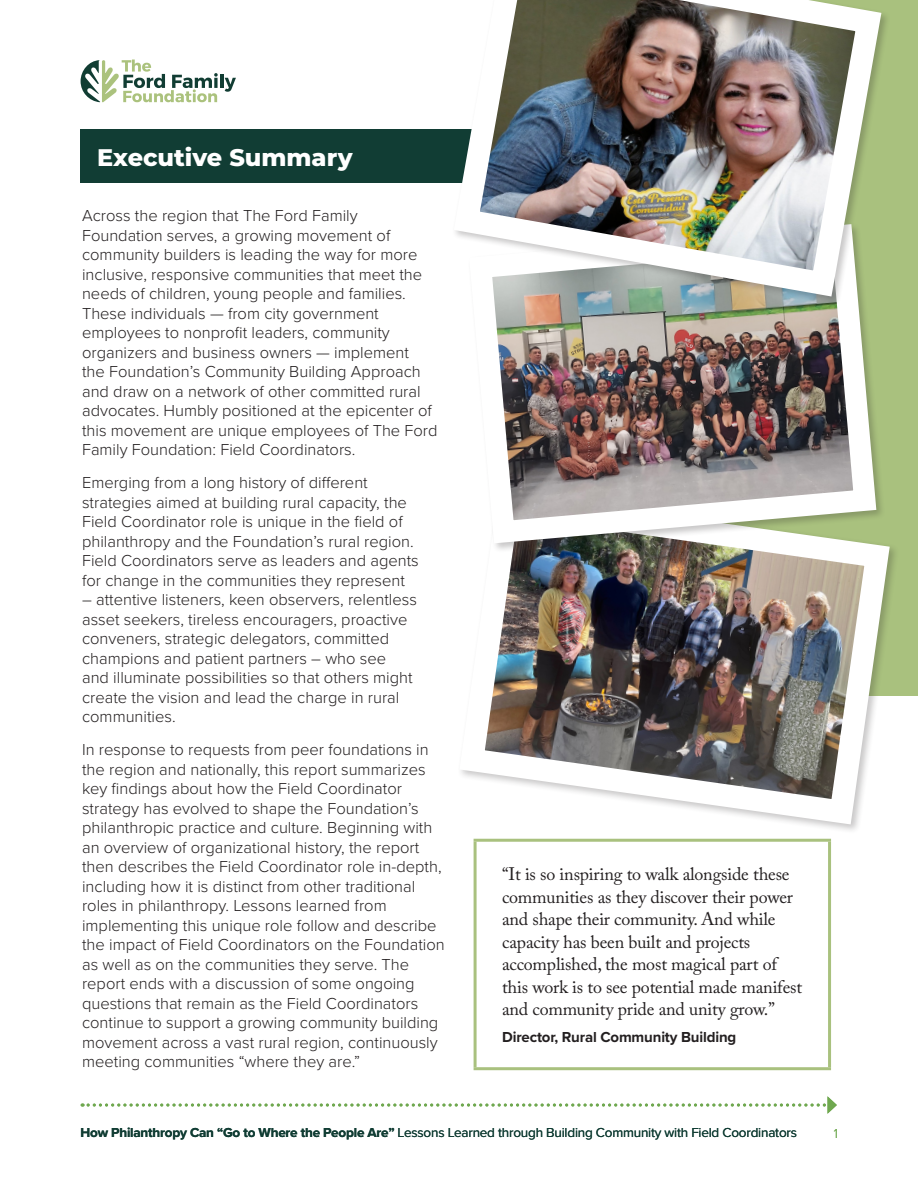
<style>
.page{position:relative;width:918px;height:1188px;background:#fff}
.page>*{position:absolute;margin:0;border:0;box-sizing:border-box;transform-origin:0 0}
.t1{font:800 24px "Montserrat";color:#fff}
.t2{font:18px/22.5px "Adobe Caslon Pro";letter-spacing:-.01em;color:#231f20}
.t3{font:300 16.5px/19.5px "Proxima Nova";color:#231f20}
.QuoteName{font:700 15px "Proxima Nova";letter-spacing:-.01em;color:#231f20}
.t4{font:13.5px "Proxima Nova";letter-spacing:-.015em;color:#113d34}
.t5{font:300 13.5px "Proxima Nova";color:#6fa84f}
.s1{font-weight:700}
</style>
<div class="page">
<div style="left:716px;top:0;width:202px;height:696px;background:#a9c17e"></div>
<div style="left:81px;top:129px;width:427px;height:53px;background:#113d34"></div>
<hr style="left:474px;top:839px;width:357px;height:3px;background:#a9c17e">
<hr style="left:474px;top:842px;width:3px;height:225px;background:#a9c17e">
<hr style="left:828px;top:842px;width:3px;height:225px;background:#a9c17e">
<hr style="left:474px;top:1067px;width:357px;height:3px;background:#a9c17e">
<img style="left:461px;top:546px;width:434px;height:285px">
<img style="left:461px;top:310px;width:427px;height:245px">
<img style="left:441px;top:0;width:446px;height:310px">
<hr style="left:220px;top:74px;width:4px;height:14px;background:#113d33">
<svg style="left:225px;top:78px;width:11px;height:14px"></svg>
<svg style="left:81px;top:60px;width:137px;height:42px"></svg>
<svg style="left:82px;top:1096px;width:755px;height:18px"></svg>
<h2 class="t1" style="left:97px;top:141px;width:257px">Executive Summary</h2>
<h3 class="t3" style="left:82px;top:205px;width:357px">Across the region that The Ford Family Foundation serves, a growing movement of community builders is leading the way for more inclusive, responsive communities that meet the needs of children, young people and families.<br>These individuals — from city government employees to nonprofit leaders, community organizers and business owners — implement<br>the Foundation’s Community Building Approach and draw on a network of other committed rural advocates. Humbly positioned at the epicenter of this movement are unique employees of The Ford Family Foundation: Field Coordinators.</h3>
<h3 class="t3" style="left:82px;top:472px;width:338px">Emerging from a long history of different strategies aimed at building rural capacity, the Field Coordinator role is unique in the field of philanthropy and the Foundation’s rural region.<br>Field Coordinators serve as leaders and agents for change in the communities they represent</h3>
<h3 class="t3" style="left:82px;top:589px;width:336px">– attentive listeners, keen observers, relentless asset seekers, tireless encouragers, proactive conveners, strategic delegators, committed champions and patient partners – who see and illuminate possibilities so that others might create the vision and lead the charge in rural communities.</h3>
<h3 class="t3" style="left:82px;top:739px;width:364px">In response to requests from peer foundations in the region and nationally, this report summarizes key findings about how the Field Coordinator strategy has evolved to shape the Foundation’s philanthropic practice and culture. Beginning with an overview of organizational history, the report then describes the Field Coordinator role in-depth, including how it is distinct from other traditional roles in philanthropy. Lessons learned from implementing this unique role follow and describe the impact of Field Coordinators on the Foundation as well as on the communities they serve. The report ends with a discussion of some ongoing questions that remain as the Field Coordinators continue to support a growing community building movement across a vast rural region, continuously meeting communities “where they are.”</h3>
<p class="t2" style="left:502px;top:863px;width:302px">“It is so inspiring to walk alongside these communities as they discover their power and shape their community. And while capacity has been built and projects accomplished, the most magical part of this work is to see potential made manifest and community pride and unity grow.”</p>
<h2 class="QuoteName" style="left:502px;top:1026px;width:236px">Director, Rural Community Building</h2>
<h1 class="t4" style="left:81px;top:1123px;width:718px"><span class="s1">How Philanthropy Can “Go to Where the People Are”</span> Lessons Learned through Building Community with Field Coordinators</h1>
<h3 class="t5" style="left:834px;top:1123px;width:6px">1</h3>
</div>
